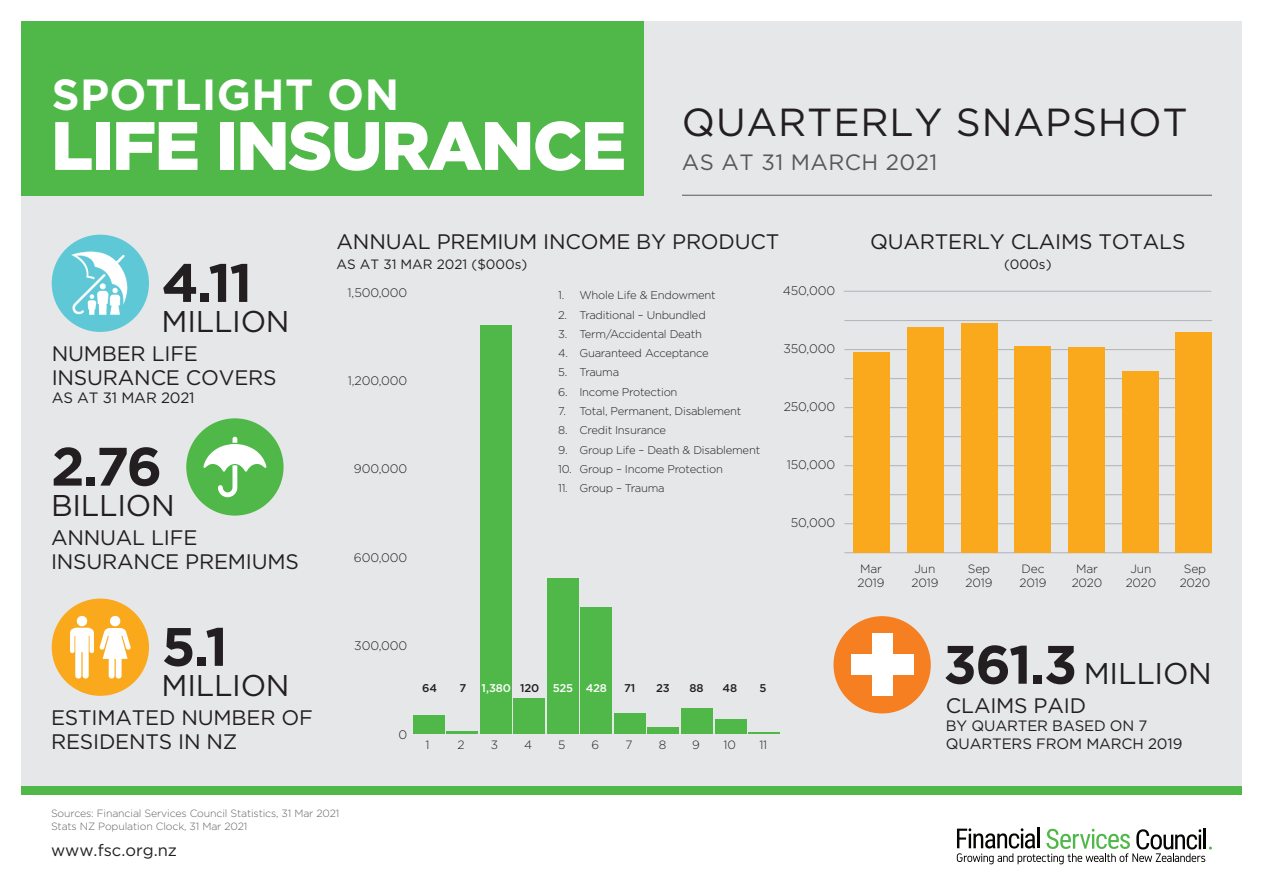
<style>
.page{position:relative;width:1263px;height:893px;background:#fff}
.page>*{position:absolute;margin:0;border:0;box-sizing:border-box;transform-origin:0 0}
.t1{font:900 68.25px "Gotham";letter-spacing:-.025em;color:#fff}
.t2{font:700 54px "Gotham";color:#231f20}
.t3{font:700 43.5px "Gotham";letter-spacing:.01em;color:#fff}
.t4{font:39.15px "Gotham";letter-spacing:.02em;color:#231f20}
.t5{font:30px "Gotham";letter-spacing:-.01em;color:#231f20}
.t6{font:22.05px "Gotham";letter-spacing:.02em;color:#57585a}
.t7{font:21px/24px "Gotham";letter-spacing:-.01em;color:#231f20}
.t8{font:16.5px "Gotham";color:#231f20}
.t9{font:15px/18px "Gotham";letter-spacing:-.01em;color:#231f20}
.t10{font:13.5px "Gotham";color:#231f20}
.t11{font:300 12.3px "Gotham";letter-spacing:-.01em;color:#231f20}
.t12{font:300 12px/14.1px "Gotham";letter-spacing:-.01em;color:#231f20}
.t13{font:300 11.25px "Gotham";letter-spacing:-.02em;color:#231f20}
.t14{font:500 11.25px "Gotham";letter-spacing:-.015em;color:#fff}
.t15{font:500 11.25px "Gotham";letter-spacing:-.01em;color:#231f20}
.t16{font:300 10.5px/13.5px "Gotham";letter-spacing:-.01em;color:#636366}
.s1{color:#231f20}
.s2{font-weight:700;font-size:54px}
</style>
<div class="page">
<div style="left:21px;top:21px;width:1221px;height:766px;background:#e6e7e9"></div>
<div style="left:21px;top:21px;width:623px;height:175px;background:#4fb849"></div>
<div style="left:52px;top:599px;width:97px;height:97px;background:#f9a91b;border-radius:50%"></div>
<div style="left:77px;top:616px;width:10px;height:10px;background:#fff;border-radius:50%"></div>
<svg style="left:70px;top:628px;width:24px;height:50px"></svg>
<div style="left:110px;top:616px;width:10px;height:10px;background:#fff;border-radius:50%"></div>
<svg style="left:100px;top:628px;width:31px;height:50px"></svg>
<div style="left:833px;top:616px;width:98px;height:97px;background:#f57f21;border-radius:50%"></div>
<div style="left:872px;top:633px;width:20px;height:63px;background:#fff"></div>
<div style="left:851px;top:655px;width:62px;height:20px;background:#fff"></div>
<div style="left:52px;top:235px;width:97px;height:97px;background:#5fc8d6;border-radius:50%"></div>
<img style="left:71px;top:251px;width:57px;height:64px">
<div style="left:186px;top:418px;width:98px;height:98px;background:#4fb849;border-radius:50%"></div>
<svg style="left:203px;top:437px;width:63px;height:60px"></svg>
<div style="left:21px;top:787px;width:1221px;height:8px;background:#4fb849"></div>
<hr style="left:1037px;top:827px;width:3px;height:21px;background:#040503">
<svg style="left:957px;top:828px;width:255px;height:36px"></svg>
<hr style="left:682px;top:195px;width:530px;height:1px;background:#57585a">
<hr style="left:844px;top:291px;width:367px;height:1px;background:#b2b3b7">
<hr style="left:844px;top:552px;width:368px;height:1px;background:#b2b3b7">
<hr style="left:844px;top:523px;width:368px;height:1px;background:#b2b3b7">
<hr style="left:844px;top:494px;width:368px;height:1px;background:#b2b3b7">
<hr style="left:844px;top:465px;width:368px;height:1px;background:#b2b3b7">
<hr style="left:844px;top:436px;width:368px;height:1px;background:#b2b3b7">
<hr style="left:844px;top:407px;width:368px;height:1px;background:#b2b3b7">
<hr style="left:844px;top:378px;width:368px;height:1px;background:#b2b3b7">
<hr style="left:844px;top:349px;width:368px;height:1px;background:#b2b3b7">
<hr style="left:844px;top:320px;width:368px;height:1px;background:#b2b3b7">
<div style="left:854px;top:352px;width:36px;height:201px;background:#f9a91b"></div>
<div style="left:1015px;top:347px;width:36px;height:206px;background:#f9a91b"></div>
<div style="left:1068px;top:348px;width:36px;height:205px;background:#f9a91b"></div>
<div style="left:1122px;top:372px;width:36px;height:181px;background:#f9a91b"></div>
<div style="left:1176px;top:332px;width:36px;height:221px;background:#f9a91b"></div>
<div style="left:907px;top:328px;width:37px;height:225px;background:#f9a91b"></div>
<div style="left:961px;top:324px;width:36px;height:229px;background:#f9a91b"></div>
<hr style="left:748px;top:732px;width:32px;height:2px;background:#4fb849">
<div style="left:715px;top:720px;width:31px;height:14px;background:#4fb849"></div>
<div style="left:681px;top:708px;width:32px;height:26px;background:#4fb849"></div>
<div style="left:648px;top:727px;width:31px;height:7px;background:#4fb849"></div>
<div style="left:614px;top:713px;width:32px;height:21px;background:#4fb849"></div>
<div style="left:581px;top:607px;width:31px;height:127px;background:#4fb849"></div>
<div style="left:547px;top:579px;width:32px;height:155px;background:#4fb849"></div>
<div style="left:513px;top:698px;width:32px;height:36px;background:#4fb849"></div>
<div style="left:480px;top:326px;width:31px;height:408px;background:#4fb849"></div>
<hr style="left:446px;top:732px;width:32px;height:2px;background:#4fb849">
<div style="left:413px;top:715px;width:31px;height:19px;background:#4fb849"></div>
<h3 class="t3" style="left:52px;top:70px;width:349px">SPOTLIGHT ON</h3>
<h1 class="t1" style="left:51px;top:106px;width:577px">LIFE INSURANCE</h1>
<h3 class="t4" style="left:682px;top:100px;width:507px">QUARTERLY SNAPSHOT</h3>
<h3 class="t6" style="left:682px;top:150px;width:257px">AS AT 31 MARCH 2021</h3>
<h2 class="t2" style="left:162px;top:252px;width:92px">4.11</h2>
<h3 class="t5" style="left:162px;top:305px;width:130px">MILLION</h3>
<h3 class="t7" style="left:52px;top:341px;width:226px">NUMBER LIFE<br>INSURANCE COVERS</h3>
<h3 class="t9" style="left:52px;top:388px;width:144px">AS AT 31 MAR 2021</h3>
<h2 class="t2" style="left:51px;top:435px;width:113px">2.76</h2>
<h3 class="t5" style="left:51px;top:488px;width:125px">BILLION</h3>
<h3 class="t7" style="left:51px;top:526px;width:249px">ANNUAL LIFE<br>INSURANCE PREMIUMS</h3>
<h2 class="t2" style="left:162px;top:615px;width:68px">5.1</h2>
<h3 class="t5" style="left:162px;top:669px;width:130px">MILLION</h3>
<h3 class="t7" style="left:51px;top:705px;width:263px">ESTIMATED NUMBER OF<br>RESIDENTS IN NZ</h3>
<h3 class="t7" style="left:337px;top:230px;width:444px">ANNUAL PREMIUM INCOME BY PRODUCT</h3>
<p class="t10" style="left:337px;top:257px;width:192px">AS AT 31 MAR 2021 ($000s)</p>
<p class="t11" style="left:348px;top:284px;width:61px">1,500,000</p>
<p class="t11" style="left:348px;top:373px;width:61px">1,200,000</p>
<p class="t11" style="left:354px;top:461px;width:55px">900,000</p>
<p class="t11" style="left:354px;top:550px;width:55px">600,000</p>
<p class="t13" style="left:558px;top:288px;width:159px">1. Whole Life &amp; Endowment</p>
<p class="t13" style="left:558px;top:308px;width:149px">2. Traditional – Unbundled</p>
<p class="t13" style="left:558px;top:327px;width:145px">3. Term/Accidental Death</p>
<p class="t13" style="left:558px;top:346px;width:152px">4. Guaranteed Acceptance</p>
<p class="t13" style="left:558px;top:365px;width:62px">5. Trauma</p>
<p class="t13" style="left:558px;top:385px;width:121px">6. Income Protection</p>
<p class="t13" style="left:558px;top:404px;width:185px">7. Total, Permanent, Disablement</p>
<p class="t13" style="left:558px;top:423px;width:109px">8. Credit Insurance</p>
<p class="t13" style="left:558px;top:442px;width:203px">9. Group Life – Death &amp; Disablement</p>
<p class="t13" style="left:558px;top:462px;width:166px">10. Group – Income Protection</p>
<p class="t13" style="left:558px;top:481px;width:108px">11. Group – Trauma</p>
<p class="t11" style="left:783px;top:283px;width:54px">450,000</p>
<p class="t11" style="left:783px;top:341px;width:53px">350,000</p>
<p class="t11" style="left:784px;top:399px;width:53px">250,000</p>
<p class="t11" style="left:787px;top:457px;width:50px">150,000</p>
<p class="t11" style="left:791px;top:514px;width:46px">50,000</p>
<p class="t11" style="left:354px;top:638px;width:55px">300,000</p>
<p class="t11" style="left:399px;top:727px;width:10px">0</p>
<p class="t15" style="left:422px;top:680px;width:16px">64</p>
<p class="t15" style="left:459px;top:680px;width:8px">7</p>
<p class="t14" style="left:482px;top:680px;width:127px">1,380 <span class="s1">120</span> 525 428</p>
<p class="t15" style="left:624px;top:680px;width:13px">71</p>
<p class="t15" style="left:656px;top:680px;width:15px">23</p>
<p class="t15" style="left:689px;top:680px;width:16px">88</p>
<p class="t15" style="left:722px;top:680px;width:16px">48</p>
<p class="t15" style="left:760px;top:680px;width:9px">5</p>
<p class="t12" style="left:425px;top:737px;width:6px">1</p>
<p class="t12" style="left:457px;top:737px;width:9px">2</p>
<p class="t12" style="left:491px;top:737px;width:9px">3</p>
<p class="t12" style="left:524px;top:737px;width:9px">4</p>
<p class="t12" style="left:558px;top:737px;width:9px">5</p>
<p class="t12" style="left:591px;top:737px;width:9px">6</p>
<p class="t12" style="left:625px;top:737px;width:9px">7</p>
<p class="t12" style="left:659px;top:737px;width:9px">8</p>
<p class="t12" style="left:692px;top:737px;width:9px">9</p>
<p class="t12" style="left:723px;top:737px;width:14px">10</p>
<p class="t12" style="left:759px;top:737px;width:9px">11</p>
<h3 class="t7" style="left:870px;top:230px;width:317px">QUARTERLY CLAIMS TOTALS</h3>
<p class="t10" style="left:1004px;top:257px;width:49px">(000s)</p>
<p class="t12" style="left:857px;top:561px;width:28px">Mar<br>2019</p>
<p class="t12" style="left:911px;top:561px;width:28px">Jun<br>2019</p>
<p class="t12" style="left:965px;top:561px;width:28px">Sep<br>2019</p>
<p class="t12" style="left:1019px;top:561px;width:28px">Dec<br>2019</p>
<p class="t12" style="left:1072px;top:561px;width:32px;text-align:center">Mar<br>2020</p>
<p class="t12" style="left:1126px;top:561px;width:32px;text-align:center">Jun<br>2020</p>
<p class="t12" style="left:1180px;top:561px;width:32px;text-align:center">Sep<br>2020</p>
<h3 class="t5" style="left:943px;top:656px;width:270px"><span class="s2">361.3</span> MILLION</h3>
<h3 class="t7" style="left:946px;top:693px;width:142px">CLAIMS PAID</h3>
<h3 class="t9" style="left:946px;top:716px;width:238px">BY QUARTER BASED ON 7<br>QUARTERS FROM MARCH 2019</h3>
<p class="t16" style="left:51px;top:806px;width:290px">Sources: Financial Services Council Statistics, 31 Mar 2021<br>Stats NZ Population Clock, 31 Mar 2021</p>
<h3 class="t8" style="left:51px;top:841px;width:128px">www.fsc.org.nz</h3>
</div>
